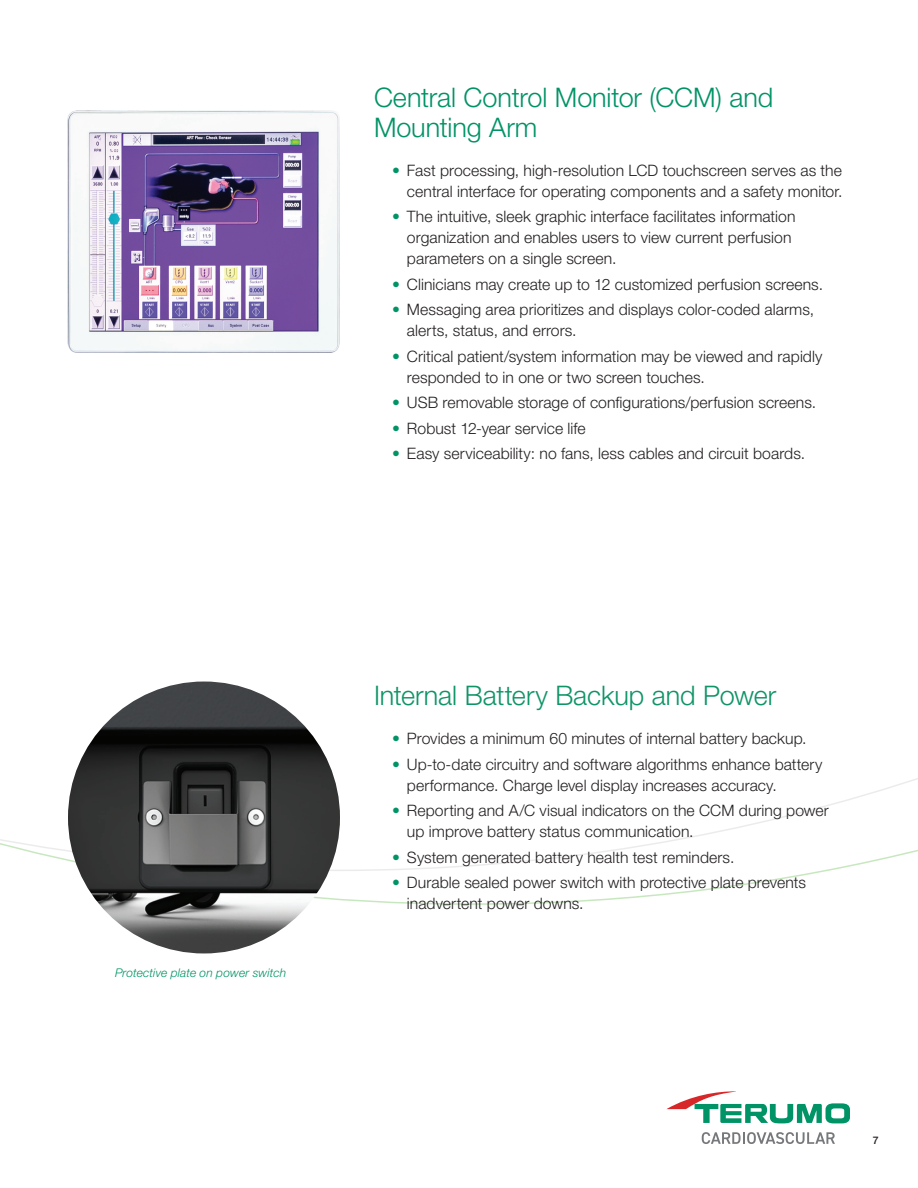
<style>
.page{position:relative;width:918px;height:1188px;background:#fff}
.page>*{position:absolute;margin:0;border:0;box-sizing:border-box;transform-origin:0 0}
.t1{font:300 27px/29.7px "Helvetica Neue LT Std";letter-spacing:-.005em;color:#009366}
.t2{font:300 27px "Helvetica Neue LT Std";letter-spacing:-.005em;color:#0f9468}
.t3{font:300 15.75px/21px "Helvetica Neue LT Std";letter-spacing:.005em;color:#231f20}
.t4{font:italic 300 12px "Helvetica Neue LT Std";letter-spacing:.01em;color:#009366}
.t5{font:500 10.5px "Helvetica Neue LT Std";color:#231f20}
.s1{color:#009366}
</style>
<div class="page">
<img style="left:68px;top:110px;width:272px;height:243px">
<img style="left:68px;top:681px;width:272px;height:273px;border-radius:136px">
<svg style="left:666px;top:1091px;width:184px;height:32px"></svg>
<svg style="left:702px;top:1132px;width:133px;height:12px"></svg>
<h1 class="t1" style="left:374px;top:82px;width:401px">Central Control Monitor (CCM) and<br>Mounting Arm</h1>
<p class="t3" style="left:392px;top:160px;width:452px;text-align:right"><span class="s1">•</span> Fast processing, high-resolution LCD touchscreen serves as the central interface for operating components and a safety monitor.</p>
<p class="t3" style="left:407px;top:206px;width:390px;text-indent:-15px"><span class="s1">•</span> The intuitive, sleek graphic interface facilitates information organization and enables users to view current perfusion parameters on a single screen.</p>
<p class="t3" style="left:392px;top:274px;width:433px"><span class="s1">•</span> Clinicians may create up to 12 customized perfusion screens.</p>
<p class="t3" style="left:407px;top:299px;width:409px;text-indent:-15px"><span class="s1">•</span> Messaging area prioritizes and displays color-coded alarms, alerts, status, and errors.</p>
<p class="t3" style="left:407px;top:346px;width:417px;text-indent:-15px"><span class="s1">•</span> Critical patient/system information may be viewed and rapidly responded to in one or two screen touches.</p>
<p class="t3" style="left:392px;top:392px;width:426px"><span class="s1">•</span> USB removable storage of configurations/perfusion screens.</p>
<p class="t3" style="left:392px;top:418px;width:195px"><span class="s1">•</span> Robust 12-year service life</p>
<p class="t3" style="left:392px;top:443px;width:415px"><span class="s1">•</span> Easy serviceability: no fans, less cables and circuit boards.</p>
<p class="t4" style="left:115px;top:965px;width:173px">Protective plate on power switch</p>
<h1 class="t2" style="left:374px;top:679px;width:404px">Internal Battery Backup and Power</h1>
<p class="t3" style="left:392px;top:728px;width:416px"><span class="s1">•</span> Provides a minimum 60 minutes of internal battery backup.</p>
<p class="t3" style="left:407px;top:753px;width:417px;text-indent:-15px"><span class="s1">•</span> Up-to-date circuitry and software algorithms enhance battery performance. Charge level display increases accuracy.</p>
<p class="t3" style="left:407px;top:800px;width:423px;text-indent:-15px"><span class="s1">•</span> Reporting and A/C visual indicators on the CCM during power up improve battery status communication.</p>
<p class="t3" style="left:392px;top:846px;width:344px"><span class="s1">•</span> System generated battery health test reminders.</p>
<p class="t3" style="left:407px;top:872px;width:400px;text-indent:-15px"><span class="s1">•</span> Durable sealed power switch with protective plate prevents inadvertent power downs.</p>
<p class="t5" style="left:873px;top:1134px;width:7px">7</p>
</div>
